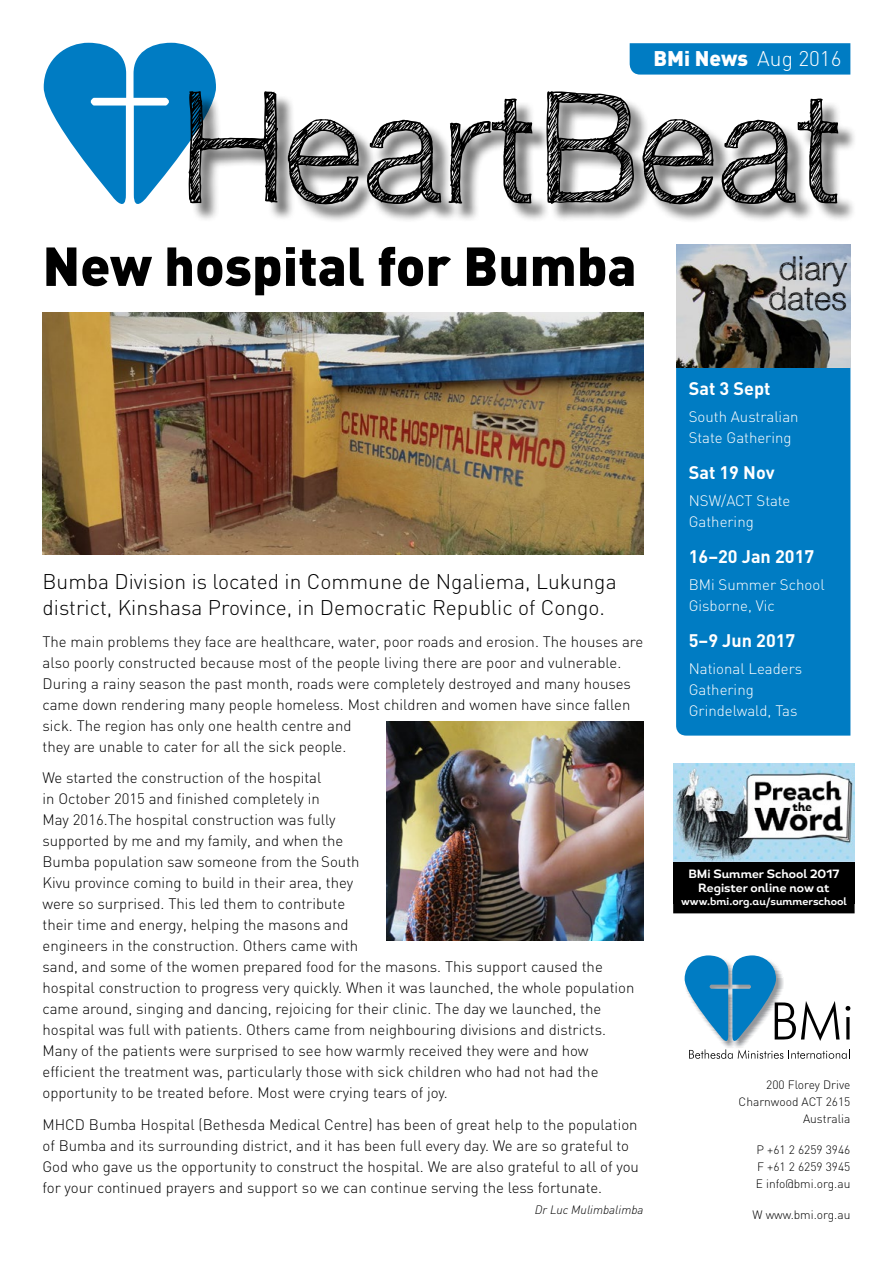
<style>
.page{position:relative;width:893px;height:1263px;background:#fff}
.page>*{position:absolute;margin:0;border:0;box-sizing:border-box;transform-origin:0 0}
.t1{font:300 153px "Sketchetik";color:#000}
.t2{font:900 54px "DIN";color:#000}
.t3{font:300 33px/30.6px "Sketchetik";color:#000;text-align:center}
.t4{font:300 21px/26.2px "DIN";color:#000}
.t5{font:900 21px "DIN";color:#fff}
.t6{font:700 18px "DIN";color:#fff}
.t7{font:300 15px/21px "DIN";color:#000}
.t8{font:300 15px/21px "DIN";color:#fff}
.t9{font:300 12px/16.8px "DIN";color:#000;text-align:right}
.t10{font:700 12px/14.4px "Magallanes";color:#fff;text-align:center}
.t11{font:italic 300 12px "DIN";color:#000}
.t12{font:700 10.5px "Magallanes";color:#fff}
.s1{font-weight:300}
</style>
<div class="page">
<div style="left:676px;top:368px;width:174px;height:368px;background:#007cc3"></div>
<div style="left:630px;top:43px;width:220px;height:32px;background:#007cc3"></div>
<svg style="left:44px;top:43px;width:82px;height:161px"></svg>
<svg style="left:134px;top:43px;width:82px;height:161px"></svg>
<div style="left:191px;top:94px;width:666px;height:129px;background:#000;opacity:.6"></div>
<svg style="left:685px;top:955px;width:165px;height:104px"></svg>
<img style="left:676px;top:244px;width:174px;height:124px">
<img style="left:43px;top:313px;width:600px;height:242px">
<img style="left:387px;top:722px;width:256px;height:218px">
<img style="left:673px;top:763px;width:182px;height:99px">
<div style="left:674px;top:863px;width:180px;height:50px;background:#000"></div>
<div style="left:673px;top:862px;width:182px;height:51px;border:2px solid #000"></div>
<h3 class="t5" style="left:653px;top:44px;width:190px">BMi News <span class="s1">Aug 2016</span></h3>
<h1 class="t1" style="left:176px;top:54px;width:667px">HeartBeat</h1>
<h2 class="t2" style="left:43px;top:230px;width:595px">New hospital for Bumba</h2>
<h3 class="t4" style="left:43px;top:568px;width:576px">Bumba Division is located in Commune de Ngaliema, Lukunga district, Kinshasa Province, in Democratic Republic of Congo.</h3>
<p class="t7" style="left:43px;top:631px;width:602px">The main problems they face are healthcare, water, poor roads and erosion. The houses are also poorly constructed because most of the people living there are poor and vulnerable.<br>During a rainy season the past month, roads were completely destroyed and many houses came down rendering many people homeless. Most children and women have since fallen sick. The region has only one health centre and<br>they are unable to cater for all the sick people.</p>
<p class="t7" style="left:43px;top:767px;width:593px">We started the construction of the hospital<br>in October 2015 and finished completely in<br>May 2016.The hospital construction was fully<br>supported by me and my family, and when the<br>Bumba population saw someone from the South<br>Kivu province coming to build in their area, they<br>were so surprised. This led them to contribute<br>their time and energy, helping the masons and<br>engineers in the construction. Others came with<br>sand, and some of the women prepared food for the masons. This support caused the hospital construction to progress very quickly. When it was launched, the whole population came around, singing and dancing, rejoicing for their clinic. The day we launched, the hospital was full with patients. Others came from neighbouring divisions and districts.<br>Many of the patients were surprised to see how warmly received they were and how efficient the treatment was, particularly those with sick children who had not had the opportunity to be treated before. Most were crying tears of joy.</p>
<p class="t7" style="left:43px;top:1114px;width:598px">MHCD Bumba Hospital (Bethesda Medical Centre) has been of great help to the population of Bumba and its surrounding district, and it has been full every day. We are so grateful to God who gave us the opportunity to construct the hospital. We are also grateful to all of you for your continued prayers and support so we can continue serving the less fortunate.</p>
<p class="t11" style="left:535px;top:1202px;width:110px">Dr Luc Mulimbalimba</p>
<h3 class="t3" style="left:768px;top:252px;width:80px">diary dates</h3>
<p class="t6" style="left:689px;top:377px;width:83px">Sat 3 Sept</p>
<p class="t8" style="left:689px;top:405px;width:111px">South Australian<br>State Gathering</p>
<p class="t6" style="left:689px;top:461px;width:87px">Sat 19 Nov</p>
<p class="t8" style="left:689px;top:489px;width:103px">NSW/ACT State<br>Gathering</p>
<p class="t6" style="left:689px;top:545px;width:127px">16–20 Jan 2017</p>
<p class="t8" style="left:689px;top:573px;width:137px">BMi Summer School<br>Gisborne, Vic</p>
<p class="t6" style="left:689px;top:629px;width:108px">5–9 Jun 2017</p>
<p class="t8" style="left:689px;top:657px;width:115px">National Leaders<br>Gathering<br>Grindelwald, Tas</p>
<p class="t10" style="left:688px;top:867px;width:152px">BMi Summer School 2017<br>Register online now at</p>
<p class="t12" style="left:681px;top:894px;width:167px">www.bmi.org.au/summerschool</p>
<p class="t9" style="left:739px;top:1076px;width:113px">200 Florey Drive<br>Charnwood ACT 2615<br>Australia</p>
<p class="t9" style="left:756px;top:1141px;width:96px;text-align:justify">P +61 2 6259 3946<br>F +61 2 6259 3945<br>E info@bmi.org.au</p>
<p class="t9" style="left:753px;top:1206px;width:99px">W www.bmi.org.au</p>
</div>
